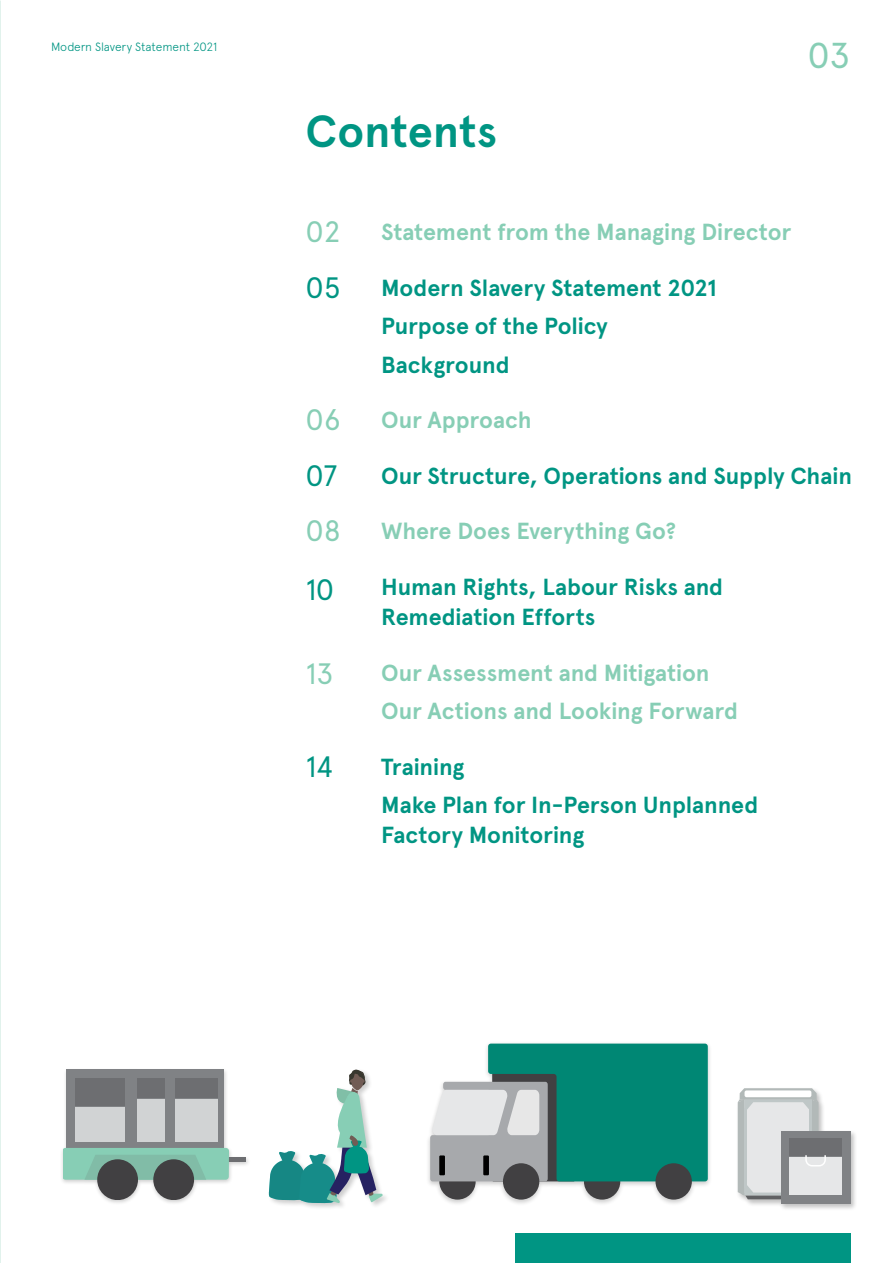
<style>
.page{position:relative;width:893px;height:1263px;background:#fff}
.page>*{position:absolute;margin:0;border:0;box-sizing:border-box;transform-origin:0 0}
.t1{font:700 45px "Apercu";color:#009583}
.t2{font:36px "Apercu";color:#87ceb5}
.t3{font:29.55px "Apercu";letter-spacing:-.005em;color:#87ceb5}
.t4{font:29.55px "Apercu";letter-spacing:-.025em;color:#009583}
.t5{font:700 23.25px/38.5px "Apercu";letter-spacing:-.005em;color:#009583}
.t6{font:700 23.25px/38.5px "Apercu";letter-spacing:-.005em;color:#87ceb5}
.t7{font:300 12px "Apercu";letter-spacing:-.01em;color:#009583}
</style>
<div class="page">
<div style="left:515px;top:1233px;width:335px;height:30px;background:#009583"></div>
<div style="left:425px;top:1041px;width:288px;height:165px;background:#000;opacity:.2"></div>
<div style="left:439px;top:1163px;width:37px;height:36px;background:#414042;border-radius:50%"></div>
<div style="left:584px;top:1163px;width:36px;height:36px;background:#414042;border-radius:50%"></div>
<div style="left:503px;top:1163px;width:36px;height:36px;background:#414042;border-radius:50%"></div>
<svg style="left:430px;top:1043px;width:278px;height:138px;background:#4c9c91"></svg>
<div style="left:655px;top:1163px;width:37px;height:36px;background:#414042;border-radius:50%"></div>
<div style="left:59px;top:1067px;width:192px;height:138px;background:#000;opacity:.2"></div>
<div style="left:203px;top:1157px;width:43px;height:5px;background:#6d6e71"></div>
<div style="left:67px;top:1069px;width:66px;height:82px;background:#808285"></div>
<div style="left:75px;top:1107px;width:49px;height:35px;background:#d1d3d4"></div>
<div style="left:75px;top:1078px;width:49px;height:27px;background:#6d6e71"></div>
<div style="left:133px;top:1069px;width:35px;height:82px;background:#808285"></div>
<div style="left:137px;top:1099px;width:27px;height:43px;background:#d1d3d4"></div>
<div style="left:137px;top:1078px;width:27px;height:19px;background:#6d6e71"></div>
<div style="left:168px;top:1069px;width:56px;height:82px;background:#808285"></div>
<div style="left:175px;top:1099px;width:42px;height:43px;background:#d1d3d4"></div>
<div style="left:175px;top:1078px;width:42px;height:19px;background:#6d6e71"></div>
<div style="left:63px;top:1148px;width:166px;height:32px;background:#87ceb5;border-radius:3px"></div>
<svg style="left:84px;top:1155px;width:122px;height:25px"></svg>
<div style="left:153px;top:1159px;width:41px;height:40px;background:#414042;border-radius:50%"></div>
<div style="left:97px;top:1159px;width:41px;height:40px;background:#414042;border-radius:50%"></div>
<div style="left:736px;top:1086px;width:121px;height:125px;background:#000;opacity:.25"></div>
<div style="left:780px;top:1130px;width:70px;height:73px;background:#808285"></div>
<div style="left:789px;top:1157px;width:53px;height:38px;background:#e6e7e8"></div>
<div style="left:789px;top:1138px;width:53px;height:17px;background:#6d6e71"></div>
<svg style="left:738px;top:1088px;width:88px;height:111px"></svg>
<div style="left:267px;top:1068px;width:123px;height:143px;background:#000;opacity:.2"></div>
<svg style="left:268px;top:1069px;width:115px;height:134px"></svg>
<p class="t7" style="left:51px;top:40px;width:168px">Modern Slavery Statement 2021</p>
<h1 class="t1" style="left:305px;top:104px;width:193px">Contents</h1>
<h2 class="t2" style="left:807px;top:34px;width:44px">03</h2>
<p class="t3" style="left:306px;top:214px;width:36px">02</p>
<p class="t4" style="left:306px;top:270px;width:37px">05</p>
<p class="t3" style="left:306px;top:401px;width:37px">06</p>
<p class="t4" style="left:306px;top:458px;width:33px">07</p>
<p class="t3" style="left:306px;top:513px;width:37px">08</p>
<p class="t4" style="left:306px;top:572px;width:30px">10</p>
<p class="t3" style="left:306px;top:656px;width:29px">13</p>
<p class="t4" style="left:306px;top:749px;width:29px">14</p>
<p class="t6" style="left:381px;top:213px;width:412px">Statement from the Managing Director</p>
<p class="t5" style="left:381px;top:269px;width:337px">Modern Slavery Statement 2021<br>Purpose of the Policy<br>Background</p>
<p class="t6" style="left:381px;top:401px;width:152px">Our Approach</p>
<p class="t5" style="left:381px;top:457px;width:472px">Our Structure, Operations and Supply Chain</p>
<p class="t6" style="left:381px;top:512px;width:297px">Where Does Everything Go?</p>
<p class="t5" style="left:381px;top:572px;width:344px;line-height:30px">Human Rights, Labour Risks and<br>Remediation Efforts</p>
<p class="t6" style="left:381px;top:653px;width:359px">Our Assessment and Mitigation<br>Our Actions and Looking Forward</p>
<p class="t5" style="left:381px;top:747px;width:379px">Training<br>Make Plan for In-Person Unplanned</p>
<p class="t5" style="left:381px;top:816px;width:205px">Factory Monitoring</p>
</div>
